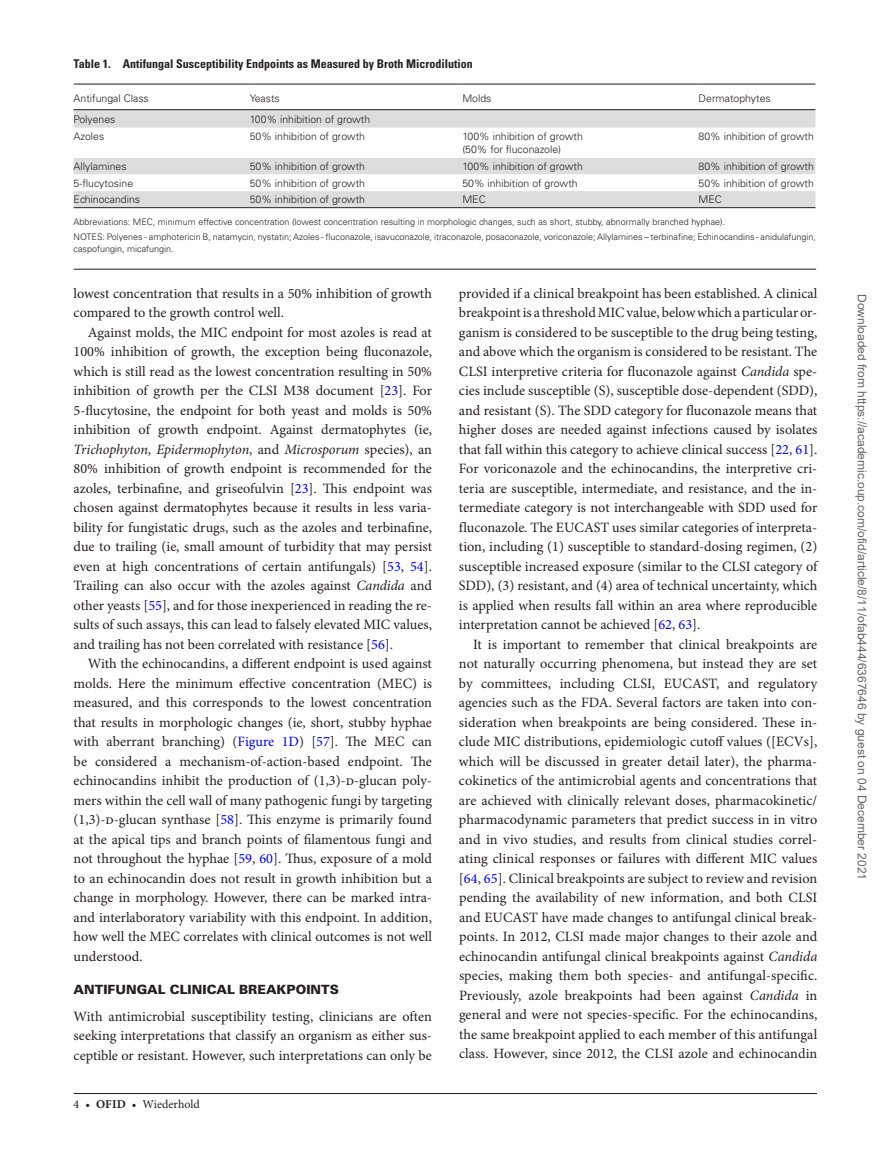
<style>
.page{position:relative;width:891px;height:1174px;background:#fff}
.page>*{position:absolute;margin:0;border:0;box-sizing:border-box;transform-origin:0 0}
.t1{font:14.25px/19.5px "Minion Pro";color:#231f20;text-align:justify}
.t2{font:900 12.75px "Univers LT Std";color:#231f20}
.t3{font:12px "Arial";color:#666}
.t4{font:700 condensed 12px "Univers LT Std";color:#231f20}
.t5{font:12px "Minion Pro";color:#231f20}
.t6{font:300 10.5px/13.5px "Univers LT Std";color:#231f20}
.t7{font:300 9px/15px "Univers LT Std";color:#231f20}
.s1{color:#00f}
.s2{font-style:italic}
.s3{font-weight:700}
</style>
<div class="page">
<hr style="left:74px;top:1093px;width:743px;height:1px;background:#231f20">
<hr style="left:74px;top:269px;width:742px;height:1px;background:#231f20">
<div style="left:74px;top:110px;width:741px;height:97px;background:#dcdddf"></div>
<svg style="left:74px;top:128px;width:741px;height:63px"></svg>
<hr style="left:74px;top:84px;width:176px;height:1px;background:#231f20">
<hr style="left:250px;top:84px;width:212px;height:1px;background:#231f20">
<hr style="left:462px;top:84px;width:237px;height:1px;background:#231f20">
<hr style="left:462px;top:109px;width:237px;height:1px;background:#231f20">
<hr style="left:699px;top:84px;width:116px;height:1px;background:#231f20">
<hr style="left:699px;top:109px;width:116px;height:1px;background:#231f20">
<hr style="left:74px;top:109px;width:176px;height:1px;background:#231f20">
<hr style="left:250px;top:109px;width:212px;height:1px;background:#231f20">
<hr style="left:74px;top:207px;width:176px;height:1px;background:#231f20">
<hr style="left:250px;top:207px;width:212px;height:1px;background:#231f20">
<hr style="left:462px;top:207px;width:237px;height:1px;background:#231f20">
<hr style="left:699px;top:207px;width:116px;height:1px;background:#231f20">
<p class="t4" style="left:74px;top:56px;width:401px">Table 1. Antifungal Susceptibility Endpoints as Measured by Broth Microdilution</p>
<p class="t6" style="left:74px;top:92px;width:77px">Antifungal Class</p>
<p class="t6" style="left:250px;top:92px;width:32px">Yeasts</p>
<p class="t6" style="left:462px;top:92px;width:31px">Molds</p>
<p class="t6" style="left:699px;top:92px;width:74px">Dermatophytes</p>
<p class="t6" style="left:74px;top:113px;width:43px">Polyenes</p>
<p class="t6" style="left:250px;top:113px;width:122px">100% inhibition of growth</p>
<p class="t6" style="left:74px;top:129px;width:32px">Azoles</p>
<p class="t6" style="left:250px;top:129px;width:117px">50% inhibition of growth</p>
<p class="t6" style="left:462px;top:129px;width:122px">100% inhibition of growth (50% for fluconazole)</p>
<p class="t6" style="left:699px;top:129px;width:117px">80% inhibition of growth</p>
<p class="t6" style="left:74px;top:160px;width:55px">Allylamines</p>
<p class="t6" style="left:250px;top:160px;width:117px">50% inhibition of growth</p>
<p class="t6" style="left:462px;top:160px;width:122px">100% inhibition of growth</p>
<p class="t6" style="left:699px;top:160px;width:117px">80% inhibition of growth</p>
<p class="t6" style="left:74px;top:176px;width:61px">5-flucytosine</p>
<p class="t6" style="left:250px;top:176px;width:117px">50% inhibition of growth</p>
<p class="t6" style="left:462px;top:176px;width:117px">50% inhibition of growth</p>
<p class="t6" style="left:699px;top:176px;width:117px">50% inhibition of growth</p>
<p class="t6" style="left:74px;top:193px;width:68px">Echinocandins</p>
<p class="t6" style="left:250px;top:193px;width:117px">50% inhibition of growth</p>
<p class="t6" style="left:462px;top:193px;width:25px">MEC</p>
<p class="t6" style="left:699px;top:193px;width:25px">MEC</p>
<p class="t7" style="left:74px;top:214px;width:744px">Abbreviations: MEC, minimum effective concentration (lowest concentration resulting in morphologic changes, such as short, stubby, abnormally branched hyphae).<br>NOTES: Polyenes - amphotericin B, natamycin, nystatin; Azoles - fluconazole, isavuconazole, itraconazole, posaconazole, voriconazole; Allylamines – terbinafine; Echinocandins - anidulafungin,</p>
<p class="t7" style="left:74px;top:241px;width:102px">caspofungin, micafungin.</p>
<p class="t1" style="left:74px;top:284px;width:360px">lowest concentration that results in a 50% inhibition of growth compared to the growth control well.</p>
<p class="t1" style="left:74px;top:323px;width:360px;text-indent:14px">Against molds, the MIC endpoint for most azoles is read at 100% inhibition of growth, the exception being fluconazole, which is still read as the lowest concentration resulting in 50% inhibition of growth per the CLSI M38 document [<span class="s1">23</span>]. For 5-flucytosine, the endpoint for both yeast and molds is 50% inhibition of growth endpoint. Against dermatophytes (ie, <span class="s2">Trichophyton</span>, <span class="s2">Epidermophyton</span>, and <span class="s2">Microsporum</span> species), an 80% inhibition of growth endpoint is recommended for the azoles, terbinafine, and griseofulvin [<span class="s1">23</span>]. This endpoint was chosen against dermatophytes because it results in less varia&shy;bility for fungistatic drugs, such as the azoles and terbinafine, due to trailing (ie, small amount of turbidity that may persist even at high concentrations of certain antifungals) [<span class="s1">53</span>, <span class="s1">54</span>].<br>Trailing can also occur with the azoles against <span class="s2">Candida</span> and other yeasts [<span class="s1">55</span>], and for those inexperienced in reading the re&shy;sults of such assays, this can lead to falsely elevated MIC values, and trailing has not been correlated with resistance [<span class="s1">56</span>].</p>
<p class="t1" style="left:74px;top:654px;width:360px;text-indent:14px">With the echinocandins, a different endpoint is used against molds. Here the minimum effective concentration (MEC) is measured, and this corresponds to the lowest concentration that results in morphologic changes (ie, short, stubby hyphae with aberrant branching) (<span class="s1">Figure 1D</span>) [<span class="s1">57</span>]. The MEC can be considered a mechanism-of-action-based endpoint. The echinocandins inhibit the production of (1,3)-d-glucan poly&shy;mers within the cell wall of many pathogenic fungi by targeting (1,3)-d-glucan synthase [<span class="s1">58</span>]. This enzyme is primarily found at the apical tips and branch points of filamentous fungi and not throughout the hyphae [<span class="s1">59</span>, <span class="s1">60</span>]. Thus, exposure of a mold to an echinocandin does not result in growth inhibition but a change in morphology. However, there can be marked intra&shy;and interlaboratory variability with this endpoint. In addition, how well the MEC correlates with clinical outcomes is not well understood.</p>
<p class="t2" style="left:74px;top:981px;width:267px">ANTIFUNGAL CLINICAL BREAKPOINTS</p>
<p class="t1" style="left:74px;top:1007px;width:360px">With antimicrobial susceptibility testing, clinicians are often seeking interpretations that classify an organism as either sus&shy;ceptible or resistant. However, such interpretations can only be</p>
<p class="t5" style="left:74px;top:1096px;width:128px">4 • <span class="s3">ofid</span> • Wiederhold</p>
<p class="t1" style="left:459px;top:284px;width:360px">provided if a clinical breakpoint has been established. A clinical breakpoint is a threshold MIC value, below which a particular or&shy;ganism is considered to be susceptible to the drug being testing, and above which the organism is considered to be resistant. The CLSI interpretive criteria for fluconazole against <span class="s2">Candida</span> spe&shy;cies include susceptible (S), susceptible dose-dependent (SDD), and resistant (S). The SDD category for fluconazole means that higher doses are needed against infections caused by isolates that fall within this category to achieve clinical success [<span class="s1">22</span>, <span class="s1">61</span>].<br>For voriconazole and the echinocandins, the interpretive cri&shy;teria are susceptible, intermediate, and resistance, and the in&shy;termediate category is not interchangeable with SDD used for fluconazole. The EUCAST uses similar categories of interpreta&shy;tion, including (1) susceptible to standard-dosing regimen, (2) susceptible increased exposure (similar to the CLSI category of SDD), (3) resistant, and (4) area of technical uncertainty, which is applied when results fall within an area where reproducible interpretation cannot be achieved [<span class="s1">62</span>, <span class="s1">63</span>].</p>
<p class="t1" style="left:459px;top:635px;width:360px;text-indent:14px">It is important to remember that clinical breakpoints are not naturally occurring phenomena, but instead they are set by committees, including CLSI, EUCAST, and regulatory agencies such as the FDA. Several factors are taken into con&shy;sideration when breakpoints are being considered. These in&shy;clude MIC distributions, epidemiologic cutoff values ([ECVs], which will be discussed in greater detail later), the pharma&shy;cokinetics of the antimicrobial agents and concentrations that are achieved with clinically relevant doses, pharmacokinetic/ pharmacodynamic parameters that predict success in in vitro and in vivo studies, and results from clinical studies correl&shy;ating clinical responses or failures with different MIC values [<span class="s1">64</span>, <span class="s1">65</span>]. Clinical breakpoints are subject to review and revision pending the availability of new information, and both CLSI and EUCAST have made changes to antifungal clinical break&shy;points. In 2012, CLSI made major changes to their azole and echinocandin antifungal clinical breakpoints against <span class="s2">Candida </span>species, making them both species- and antifungal-specific.<br>Previously, azole breakpoints had been against <span class="s2">Candida</span> in general and were not species-specific. For the echinocandins, the same breakpoint applied to each member of this antifungal class. However, since 2012, the CLSI azole and echinocandin</p>
<p class="t3" style="left:866px;top:294px;width:587px;rotate:90deg">Downloaded from https://academic.oup.com/ofid/article/8/11/ofab444/6367646 by guest on 04 December 2021</p>
</div>
